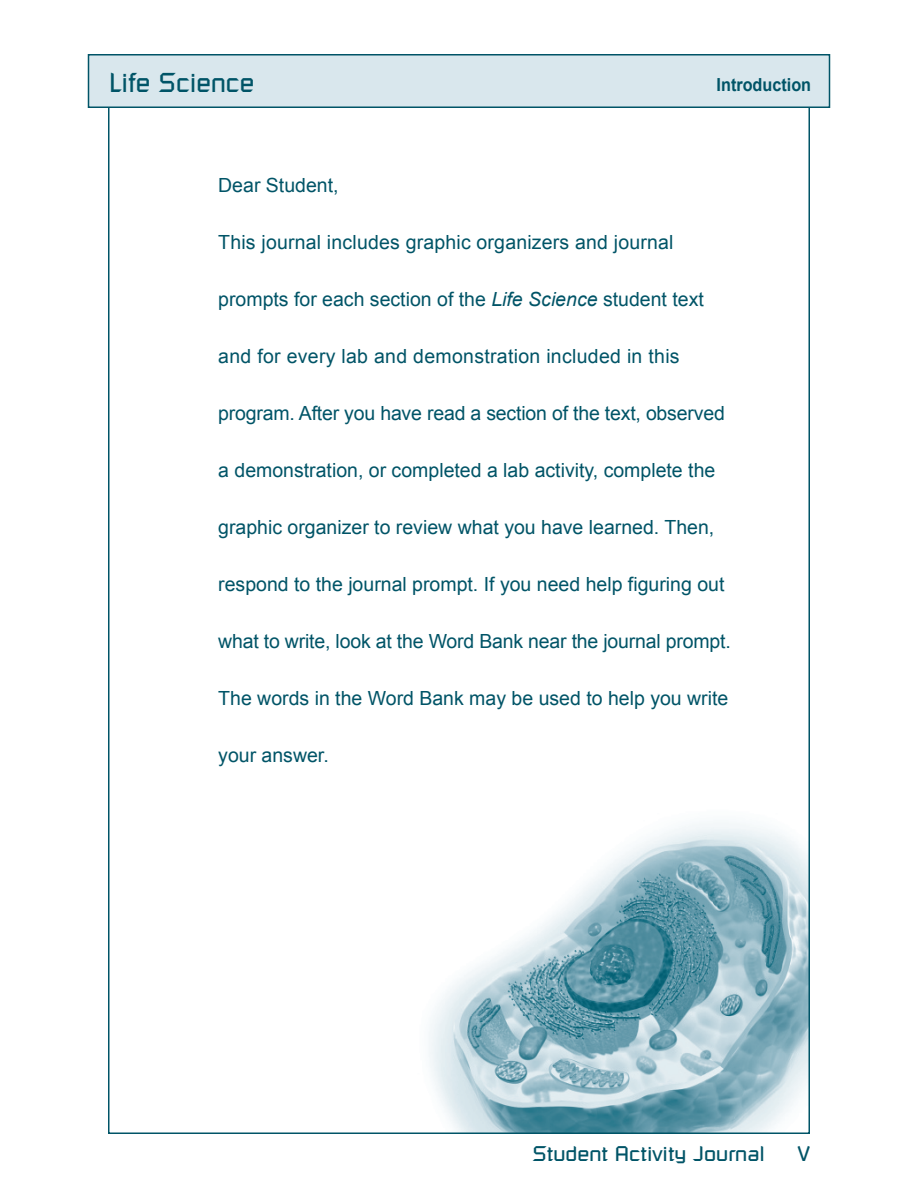
<style>
.page{position:relative;width:918px;height:1188px;background:#fff}
.page>*{position:absolute;margin:0;border:0;box-sizing:border-box;transform-origin:0 0}
.t1{font:27px "Russell Square";color:#005467;scale:.95 1}
.t2{font:21px "Russell Square";color:#005467}
.t3{font:19.5px "Arial";color:#005467}
.t4{font:700 18px "Arial";color:#005467;scale:.9 1}
.s1{font-style:italic}
</style>
<div class="page">
<img style="left:429px;top:822px;width:378px;height:309px">
<div style="left:88px;top:55px;width:742px;height:52px;background:#d9e7ed"></div>
<div style="left:88px;top:54px;width:742px;height:54px;border:2px solid #005467"></div>
<h1 class="t1" style="left:109px;top:72px;width:154px">Life Science</h1>
<p class="t4" style="left:717px;top:75px;width:106px">Introduction</p>
<p class="t3" style="left:218px;top:174px;width:122px">Dear Student,</p>
<p class="t3" style="left:218px;top:231px;width:457px">This journal includes graphic organizers and journal</p>
<p class="t3" style="left:218px;top:288px;width:487px">prompts for each section of the <span class="s1">Life Science</span> student text</p>
<p class="t3" style="left:218px;top:345px;width:463px">and for every lab and demonstration included in this</p>
<p class="t3" style="left:218px;top:402px;width:508px">program. After you have read a section of the text, observed</p>
<p class="t3" style="left:218px;top:459px;width:499px">a demonstration, or completed a lab activity, complete the</p>
<p class="t3" style="left:218px;top:516px;width:498px">graphic organizer to review what you have learned. Then,</p>
<p class="t3" style="left:218px;top:573px;width:508px">respond to the journal prompt. If you need help figuring out</p>
<p class="t3" style="left:218px;top:630px;width:514px">what to write, look at the Word Bank near the journal prompt.</p>
<p class="t3" style="left:218px;top:687px;width:512px">The words in the Word Bank may be used to help you write</p>
<p class="t3" style="left:218px;top:744px;width:112px">your answer.</p>
<p class="t2" style="left:532px;top:1146px;width:234px">Student Activity Journal</p>
<p class="t2" style="left:798px;top:1146px;width:14px">V</p>
</div>
